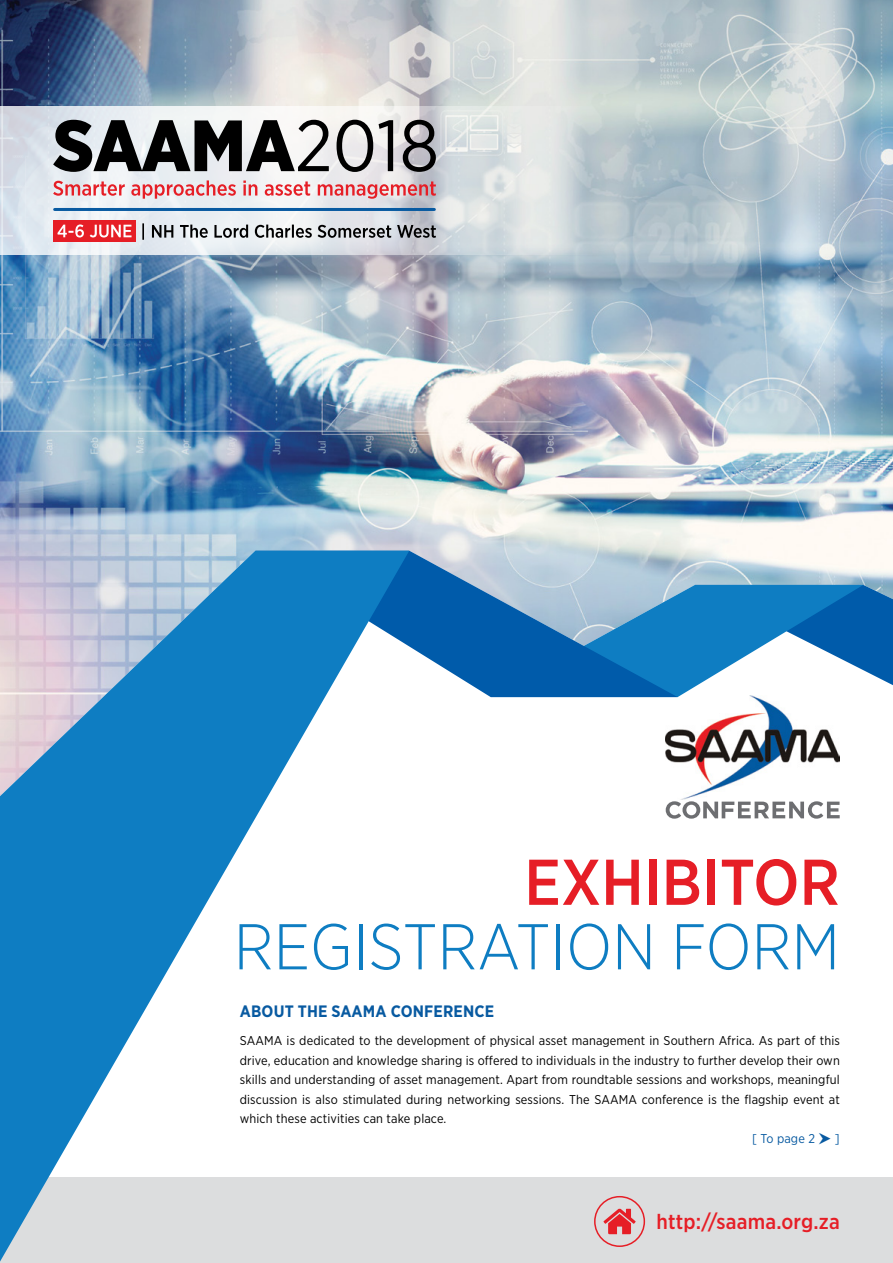
<style>
.page{position:relative;width:893px;height:1263px;background:#fff}
.page>*{position:absolute;margin:0;border:0;box-sizing:border-box;transform-origin:0 0}
.t1{font:300 64.5px "Gotham Narrow";color:#0e7dc2}
.t2{font:500 64.5px "Gotham Narrow";color:#e61e26}
.t3{font:500 21px "Gotham Narrow";letter-spacing:.01em;color:#e61e26}
.t4{font:700 16.5px "Gotham Narrow";letter-spacing:.01em;color:#085aa1}
.t5{font:12.75px/19.5px "Gotham Narrow";letter-spacing:.01em;color:#000;text-align:justify}
.t6{font:12.75px "Gotham Narrow";letter-spacing:.01em;color:#085aa1}
</style>
<div class="page">
<svg style="left:666px;top:801px;width:174px;height:18px"></svg>
<div style="left:0;top:1178px;width:893px;height:85px;background:#dcddde"></div>
<img style="left:0;top:0;width:893px;height:796px">
<svg style="left:678px;top:585px;width:215px;height:112px"></svg>
<svg style="left:409px;top:551px;width:269px;height:146px;background:#5391c3"></svg>
<svg style="left:0;top:551px;width:409px;height:710px"></svg>
<div style="left:594px;top:1196px;width:51px;height:51px;border:2px solid #e61e26;border-radius:50%"></div>
<svg style="left:603px;top:1208px;width:33px;height:26px"></svg>
<svg style="left:0;top:106px;width:665px;height:149px;background:#d7dee2"></svg>
<hr style="left:55px;top:208px;width:379px;height:3px;background:#085aa1">
<svg style="left:53px;top:180px;width:383px;height:19px"></svg>
<svg style="left:53px;top:120px;width:383px;height:52px"></svg>
<svg style="left:142px;top:223px;width:294px;height:17px;background:#a9abaf"></svg>
<div style="left:53px;top:220px;width:83px;height:22px;background:#e61e26"></div>
<svg style="left:57px;top:224px;width:75px;height:13px"></svg>
<h1 class="t2" style="left:524px;top:841px;width:317px">EXHIBITOR</h1>
<h1 class="t1" style="left:234px;top:907px;width:608px">REGISTRATION FORM</h1>
<p class="t4" style="left:240px;top:1001px;width:256px">ABOUT THE SAAMA CONFERENCE</p>
<p class="t5" style="left:240px;top:1030px;width:602px">SAAMA is dedicated to the development of physical asset management in Southern Africa. As part of this drive, education and knowledge sharing is offered to individuals in the industry to further develop their own skills and understanding of asset management. Apart from roundtable sessions and workshops, meaningful discussion is also stimulated during networking sessions. The SAAMA conference is the flagship event at which these activities can take place.</p>
<p class="t6" style="left:752px;top:1130px;width:65px">[ To page 2</p>
<p class="t6" style="left:835px;top:1130px;width:6px">]</p>
<h2 class="t3" style="left:657px;top:1208px;width:185px">http://saama.org.za</h2>
</div>
